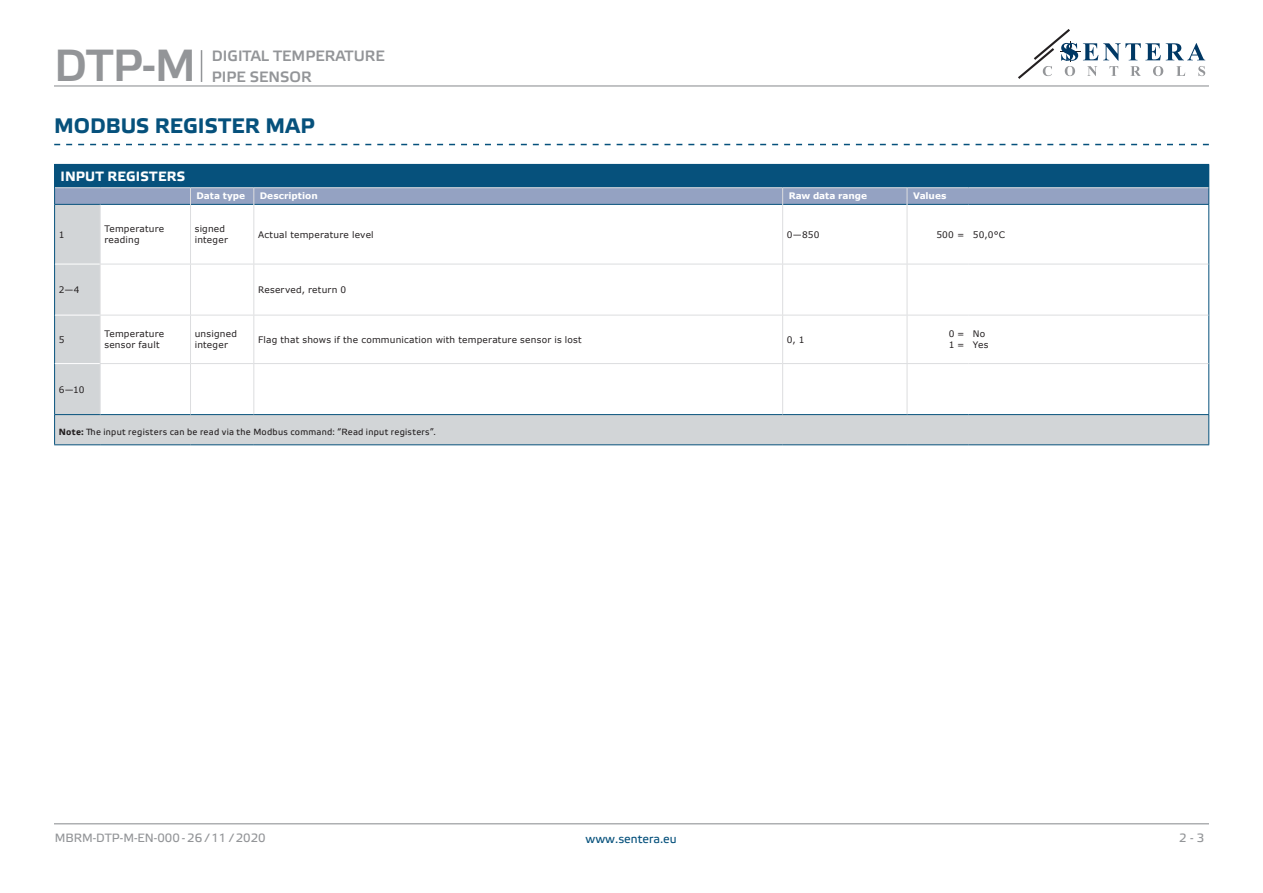
<style>
.page{position:relative;width:1263px;height:893px;background:#fff}
.page>*{position:absolute;margin:0;border:0;box-sizing:border-box;transform-origin:0 0}
.t1{font:45px "Etelka Medium Pro";color:#939598}
.t2{font:700 21px "Etelka Text Pro";letter-spacing:-.005em;color:#06517c}
.t3{font:15px/21px "Etelka Medium Pro";color:#939598}
.table_text{font:700 13.5px "Etelka Text Pro";letter-spacing:.015em;color:#fff}
.t4{font:12px "Etelka Text Pro";color:#939598}
.t5{font:12px "Etelka Text Pro";color:#06517c}
.Table-text-modbus{font:9px/10.8px "Verdana";letter-spacing:.025em;color:#231f20}
.Table-text-modbus-2{font:9px "Etelka Text Pro";letter-spacing:.03em;color:#231f20}
.table_text-2{font:700 9px "Verdana Pro";letter-spacing:-.005em;color:#fff}
.s1{font-weight:700}
</style>
<div class="page">
<hr style="left:54px;top:85px;width:1155px;height:2px;background:#939598">
<hr style="left:54px;top:823px;width:1155px;height:1px;background:#939598">
<svg style="left:1018px;top:29px;width:187px;height:50px"></svg>
<hr style="left:201px;top:50px;width:1px;height:32px;background:#939598">
<svg style="left:54px;top:144px;width:1155px;height:1px"></svg>
<svg style="left:55px;top:205px;width:1153px;height:239px"></svg>
<svg style="left:101px;top:265px;width:1107px;height:98px"></svg>
<hr style="left:54px;top:164px;width:46px;height:1px;background:#06517c">
<hr style="left:100px;top:164px;width:90px;height:1px;background:#06517c">
<hr style="left:190px;top:164px;width:64px;height:1px;background:#06517c">
<hr style="left:254px;top:164px;width:529px;height:1px;background:#06517c">
<hr style="left:783px;top:164px;width:124px;height:1px;background:#06517c">
<hr style="left:907px;top:164px;width:62px;height:1px;background:#06517c">
<hr style="left:969px;top:164px;width:240px;height:1px;background:#06517c">
<hr style="left:54px;top:204px;width:46px;height:1px;background:#06517c">
<hr style="left:100px;top:204px;width:90px;height:1px;background:#06517c">
<hr style="left:191px;top:204px;width:62px;height:1px;background:#06517c">
<hr style="left:254px;top:204px;width:528px;height:1px;background:#06517c">
<hr style="left:783px;top:204px;width:124px;height:1px;background:#06517c">
<hr style="left:907px;top:204px;width:62px;height:1px;background:#06517c">
<hr style="left:969px;top:204px;width:240px;height:1px;background:#06517c">
<hr style="left:54px;top:205px;width:1px;height:59px;background:#06517c">
<hr style="left:1208px;top:205px;width:1px;height:59px;background:#06517c">
<hr style="left:54px;top:264px;width:1px;height:51px;background:#06517c">
<hr style="left:1208px;top:264px;width:1px;height:51px;background:#06517c">
<hr style="left:54px;top:315px;width:1px;height:49px;background:#06517c">
<hr style="left:1208px;top:315px;width:1px;height:49px;background:#06517c">
<hr style="left:54px;top:364px;width:1px;height:50px;background:#06517c">
<hr style="left:1208px;top:364px;width:1px;height:50px;background:#06517c">
<hr style="left:54px;top:414px;width:46px;height:1px;background:#06517c">
<svg style="left:54px;top:415px;width:1px;height:29px"></svg>
<hr style="left:100px;top:414px;width:90px;height:1px;background:#06517c">
<hr style="left:190px;top:414px;width:64px;height:1px;background:#06517c">
<hr style="left:254px;top:414px;width:529px;height:1px;background:#06517c">
<hr style="left:783px;top:414px;width:124px;height:1px;background:#06517c">
<hr style="left:907px;top:414px;width:62px;height:1px;background:#06517c">
<hr style="left:969px;top:414px;width:240px;height:1px;background:#06517c">
<svg style="left:1208px;top:415px;width:1px;height:29px"></svg>
<hr style="left:54px;top:444px;width:46px;height:1px;background:#06517c">
<hr style="left:100px;top:444px;width:90px;height:1px;background:#06517c">
<hr style="left:190px;top:444px;width:64px;height:1px;background:#06517c">
<hr style="left:254px;top:444px;width:529px;height:1px;background:#06517c">
<hr style="left:783px;top:444px;width:124px;height:1px;background:#06517c">
<hr style="left:907px;top:444px;width:62px;height:1px;background:#06517c">
<hr style="left:969px;top:444px;width:240px;height:1px;background:#06517c">
<svg style="left:54px;top:165px;width:1155px;height:39px;background:#44749a"></svg>
<hr style="left:969px;top:187px;width:239px;height:1px;background:#dcdddf">
<hr style="left:100px;top:205px;width:1px;height:59px;background:#dcdddf">
<hr style="left:190px;top:204px;width:1px;height:60px;background:#dcdddf">
<hr style="left:253px;top:204px;width:1px;height:60px;background:#dcdddf">
<hr style="left:782px;top:204px;width:1px;height:60px;background:#dcdddf">
<hr style="left:907px;top:204px;width:1px;height:60px;background:#dcdddf">
<hr style="left:100px;top:264px;width:90px;height:1px;background:#dcdddf">
<hr style="left:100px;top:264px;width:1px;height:51px;background:#dcdddf">
<hr style="left:190px;top:264px;width:64px;height:1px;background:#dcdddf">
<hr style="left:190px;top:264px;width:1px;height:51px;background:#dcdddf">
<hr style="left:254px;top:264px;width:529px;height:1px;background:#dcdddf">
<hr style="left:253px;top:264px;width:1px;height:51px;background:#dcdddf">
<hr style="left:783px;top:264px;width:124px;height:1px;background:#dcdddf">
<hr style="left:782px;top:264px;width:1px;height:51px;background:#dcdddf">
<hr style="left:907px;top:264px;width:62px;height:1px;background:#dcdddf">
<hr style="left:907px;top:264px;width:1px;height:51px;background:#dcdddf">
<hr style="left:969px;top:264px;width:239px;height:1px;background:#dcdddf">
<hr style="left:100px;top:315px;width:90px;height:1px;background:#dcdddf">
<hr style="left:100px;top:315px;width:1px;height:48px;background:#dcdddf">
<hr style="left:190px;top:315px;width:64px;height:1px;background:#dcdddf">
<hr style="left:190px;top:315px;width:1px;height:48px;background:#dcdddf">
<hr style="left:254px;top:315px;width:529px;height:1px;background:#dcdddf">
<hr style="left:253px;top:315px;width:1px;height:48px;background:#dcdddf">
<hr style="left:783px;top:315px;width:124px;height:1px;background:#dcdddf">
<hr style="left:782px;top:315px;width:1px;height:48px;background:#dcdddf">
<hr style="left:907px;top:315px;width:62px;height:1px;background:#dcdddf">
<hr style="left:907px;top:315px;width:1px;height:48px;background:#dcdddf">
<hr style="left:969px;top:315px;width:239px;height:1px;background:#dcdddf">
<hr style="left:100px;top:363px;width:90px;height:1px;background:#dcdddf">
<hr style="left:100px;top:364px;width:1px;height:50px;background:#dcdddf">
<hr style="left:190px;top:363px;width:64px;height:1px;background:#dcdddf">
<hr style="left:190px;top:364px;width:1px;height:50px;background:#dcdddf">
<hr style="left:254px;top:363px;width:529px;height:1px;background:#dcdddf">
<hr style="left:253px;top:364px;width:1px;height:50px;background:#dcdddf">
<hr style="left:783px;top:363px;width:124px;height:1px;background:#dcdddf">
<hr style="left:782px;top:364px;width:1px;height:50px;background:#dcdddf">
<hr style="left:907px;top:363px;width:62px;height:1px;background:#dcdddf">
<hr style="left:907px;top:364px;width:1px;height:50px;background:#dcdddf">
<hr style="left:969px;top:363px;width:239px;height:1px;background:#dcdddf">
<hr style="left:55px;top:264px;width:45px;height:1px;background:#fff">
<hr style="left:55px;top:315px;width:45px;height:1px;background:#fff">
<hr style="left:55px;top:363px;width:45px;height:1px;background:#fff">
<h1 class="t1" style="left:54px;top:41px;width:144px">DTP-M</h1>
<h3 class="t3" style="left:212px;top:46px;width:174px">DIGITAL TEMPERATURE<br>PIPE SENSOR</h3>
<p class="t2" style="left:54px;top:114px;width:262px">MODBUS REGISTER MAP</p>
<p class="table_text" style="left:61px;top:169px;width:126px">INPUT REGISTERS</p>
<p class="table_text-2" style="left:196px;top:190px;width:50px">Data type</p>
<p class="table_text-2" style="left:260px;top:190px;width:59px">Description</p>
<p class="table_text-2" style="left:789px;top:190px;width:80px">Raw data range</p>
<p class="table_text-2" style="left:913px;top:190px;width:35px">Values</p>
<p class="Table-text-modbus" style="left:59px;top:229px;width:7px">1</p>
<p class="Table-text-modbus" style="left:104px;top:223px;width:61px">Temperature reading</p>
<p class="Table-text-modbus" style="left:195px;top:223px;width:35px">signed integer</p>
<p class="Table-text-modbus" style="left:258px;top:229px;width:117px">Actual temperature level</p>
<p class="Table-text-modbus" style="left:787px;top:229px;width:34px">0—850</p>
<p class="Table-text-modbus" style="left:936px;top:229px;width:30px">500 =</p>
<p class="Table-text-modbus" style="left:973px;top:229px;width:34px">50,0°C</p>
<p class="Table-text-modbus" style="left:59px;top:284px;width:22px">2—4</p>
<p class="Table-text-modbus" style="left:258px;top:284px;width:90px">Reserved, return 0</p>
<p class="Table-text-modbus" style="left:59px;top:334px;width:7px">5</p>
<p class="Table-text-modbus" style="left:104px;top:329px;width:61px">Temperature sensor fault</p>
<p class="Table-text-modbus" style="left:195px;top:329px;width:44px">unsigned integer</p>
<p class="Table-text-modbus" style="left:258px;top:334px;width:325px">Flag that shows if the communication with temperature sensor is lost</p>
<p class="Table-text-modbus" style="left:787px;top:334px;width:19px">0, 1</p>
<p class="Table-text-modbus" style="left:59px;top:384px;width:27px">6—10</p>
<p class="Table-text-modbus-2" style="left:59px;top:427px;width:378px"><span class="s1">Note:</span> The input registers can be read via the Modbus command: “Read input registers”.</p>
<p class="Table-text-modbus" style="left:949px;top:329px;width:17px">0 =</p>
<p class="Table-text-modbus" style="left:949px;top:339px;width:17px">1 =</p>
<p class="Table-text-modbus" style="left:973px;top:329px;width:14px">No</p>
<p class="Table-text-modbus" style="left:973px;top:339px;width:17px">Yes</p>
<h3 class="t4" style="left:55px;top:832px;width:212px">MBRM-DTP-M-EN-000 - 26 / 11 / 2020</h3>
<h3 class="t5" style="left:585px;top:833px;width:93px">www.sentera.eu</h3>
<h3 class="t4" style="left:1179px;top:832px;width:27px">2 - 3</h3>
</div>
